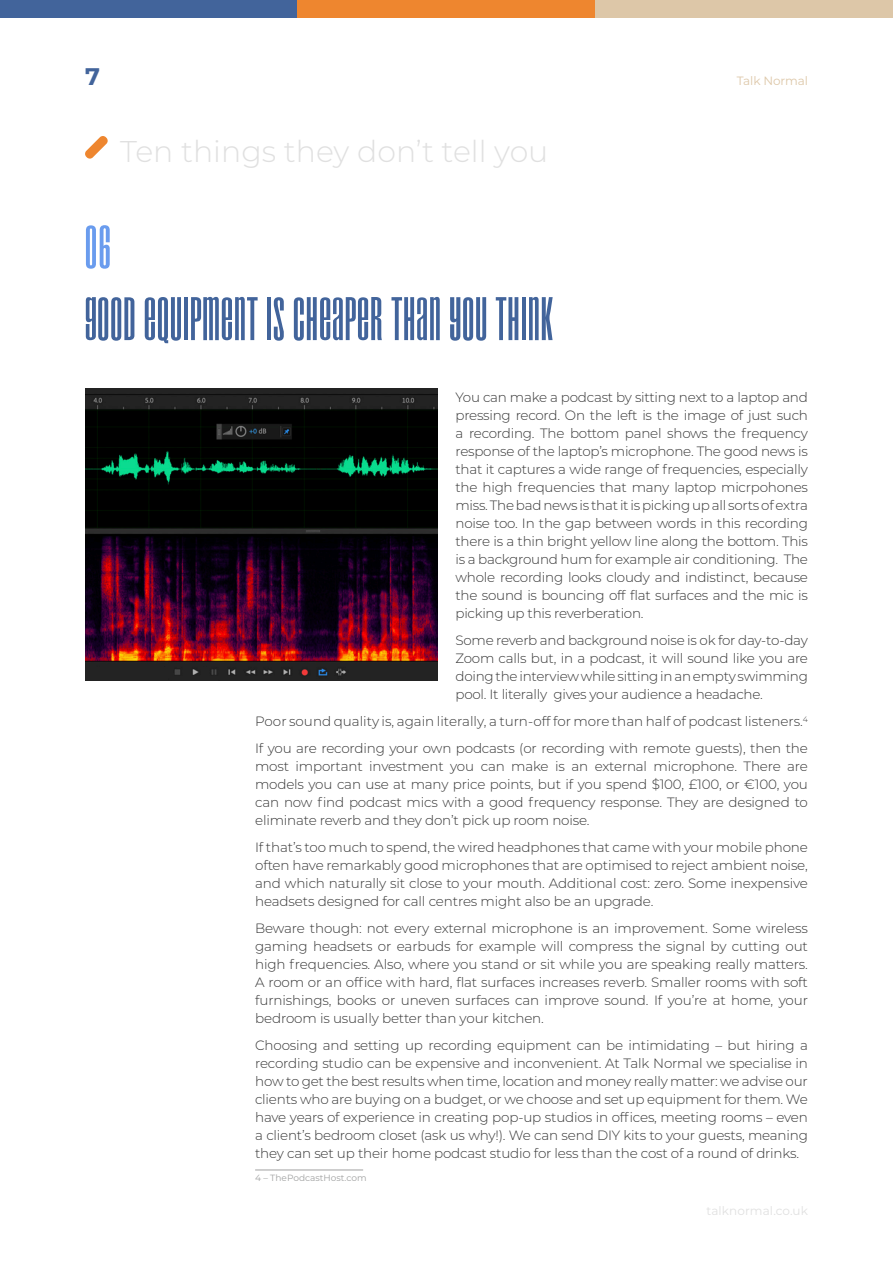
<style>
.page{position:relative;width:893px;height:1263px;background:#fff}
.page>*{position:absolute;margin:0;border:0;box-sizing:border-box;transform-origin:0 0}
.t1{font:60px "Droid";color:#42649b}
.t2{font:60px "Droid";color:#6a9cee}
.t3{font:300 30px "Montserrat";color:#e0e0e0}
.t4{font:700 24px "Montserrat";color:#42649b}
.t5{font:300 13.5px/18px "Montserrat";letter-spacing:-.015em;color:#353535;text-align:justify}
.t6{font:12px "Montserrat";letter-spacing:.01em;color:#e0e0e0}
.t7{font:12px "Montserrat";letter-spacing:-.01em;color:#ddc7a8}
.t8{font:9px "Montserrat";color:#a0a1a1}
</style>
<div class="page">
<div style="left:0;top:0;width:297px;height:17px;background:#42649b"></div>
<div style="left:297px;top:0;width:298px;height:17px;background:#ee862f"></div>
<div style="left:595px;top:0;width:297px;height:17px;background:#ddc7a8"></div>
<svg style="left:85px;top:136px;width:23px;height:23px"></svg>
<hr style="left:255px;top:1169px;width:108px;height:1px;background:#a0a1a1">
<img style="left:86px;top:389px;width:351px;height:291px">
<h3 class="t4" style="left:85px;top:59px;width:16px">7</h3>
<p class="t7" style="left:737px;top:72px;width:73px">Talk Normal</p>
<p class="t3" style="left:120px;top:131px;width:430px">Ten things they don’t tell you</p>
<p class="t2" style="left:85px;top:220px;width:28px">06</p>
<p class="t1" style="left:85px;top:292px;width:471px">GOOD EQUIPMENT IS CHEAPER THAN YOU THINK</p>
<p class="t5" style="left:455px;top:388px;width:354px">You can make a podcast by sitting next to a laptop and pressing record. On the left is the image of just such a recording. The bottom panel shows the frequency response of the laptop’s microphone. The good news is that it captures a wide range of frequencies, especially the high frequencies that many laptop micrpohones miss. The bad news is that it is picking up all sorts of extra noise too. In the gap between words in this recording there is a thin bright yellow line along the bottom. This is a background hum for example air conditioning. The whole recording looks cloudy and indistinct, because the sound is bouncing off flat surfaces and the mic is picking up this reverberation.</p>
<p class="t5" style="left:455px;top:631px;width:354px">Some reverb and background noise is ok for day-to-day Zoom calls but, in a podcast, it will sound like you are doing the interview while sitting in an empty swimming pool. It literally gives your audience a headache.</p>
<p class="t5" style="left:255px;top:712px;width:554px">Poor sound quality is, again literally, a turn-off for more than half of podcast listeners.<sup>4</sup></p>
<p class="t5" style="left:255px;top:739px;width:554px">If you are recording your own podcasts (or recording with remote guests), then the most important investment you can make is an external microphone. There are models you can use at many price points, but if you spend $100, £100, or €100, you can now find podcast mics with a good frequency response. They are designed to eliminate reverb and they don’t pick up room noise.</p>
<p class="t5" style="left:255px;top:838px;width:554px">If that’s too much to spend, the wired headphones that came with your mobile phone often have remarkably good microphones that are optimised to reject ambient noise, and which naturally sit close to your mouth. Additional cost: zero. Some inexpensive headsets designed for call centres might also be an upgrade.</p>
<p class="t5" style="left:255px;top:919px;width:554px">Beware though: not every external microphone is an improvement. Some wireless gaming headsets or earbuds for example will compress the signal by cutting out high frequencies. Also, where you stand or sit while you are speaking really matters.<br>A room or an office with hard, flat surfaces increases reverb. Smaller rooms with soft furnishings, books or uneven surfaces can improve sound. If you’re at home, your bedroom is usually better than your kitchen.</p>
<p class="t5" style="left:255px;top:1036px;width:554px">Choosing and setting up recording equipment can be intimidating – but hiring a recording studio can be expensive and inconvenient. At Talk Normal we specialise in how to get the best results when time, location and money really matter: we advise our clients who are buying on a budget, or we choose and set up equipment for them. We have years of experience in creating pop-up studios in offices, meeting rooms – even a client’s bedroom closet (ask us why!). We can send DIY kits to your guests, meaning they can set up their home podcast studio for less than the cost of a round of drinks.</p>
<p class="t8" style="left:255px;top:1171px;width:113px">4 – ThePodcastHost.com</p>
<p class="t6" style="left:706px;top:1202px;width:103px">talknormal.co.uk</p>
</div>
